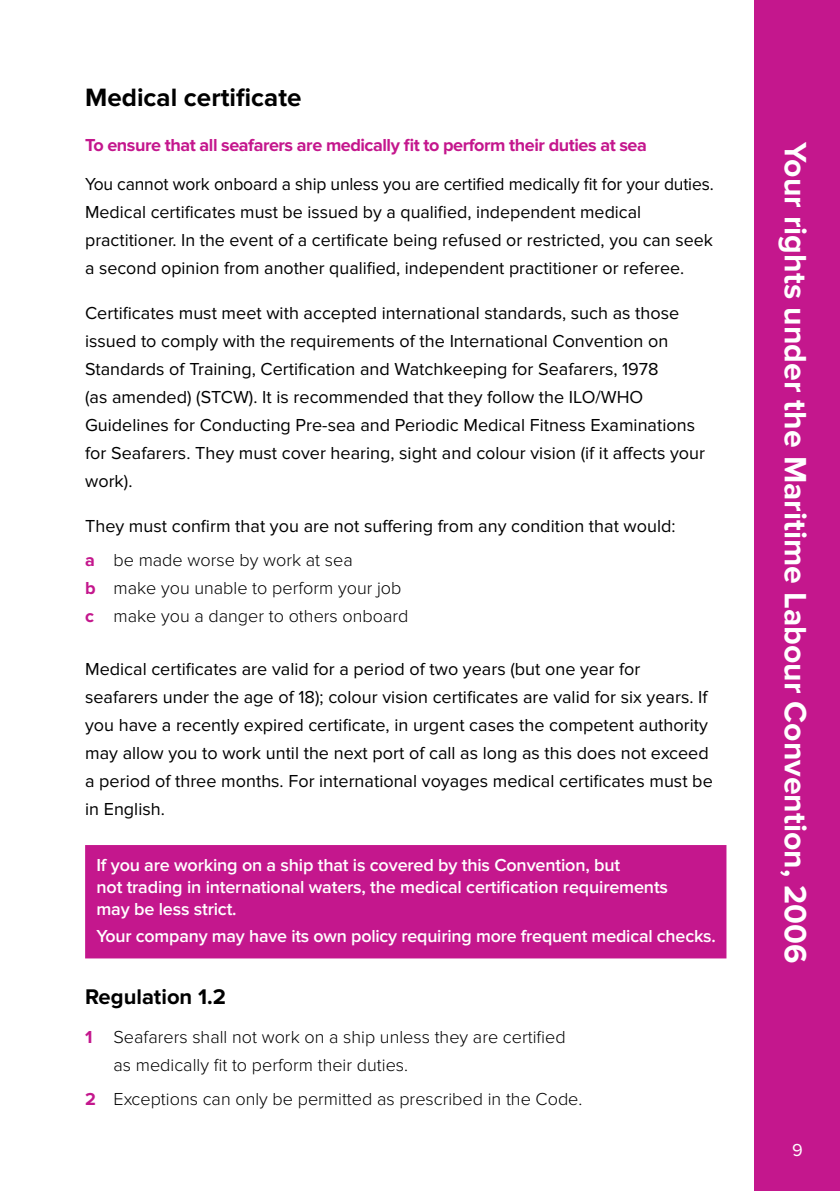
<style>
.page{position:relative;width:840px;height:1191px;background:#fff}
.page>*{position:absolute;margin:0;border:0;box-sizing:border-box;transform-origin:0 0}
.t1{font:700 32px "Proxima Nova";color:#fff}
.t2{font:700 26px "Proxima Nova";color:#000}
.t3{font:700 22px "Proxima Nova";color:#000}
.t4{font:18px/28px "Proxima Nova";color:#000}
.t5{font:600 18px/22px "Proxima Nova";letter-spacing:-.01em;color:#fff}
.t6{font:300 18px/28px "Proxima Nova";color:#000}
.t7{font:700 18px "Proxima Nova";letter-spacing:-.025em;color:#c4178d}
.t8{font:18px "Proxima Nova";color:#fff}
.s1{font-weight:700;color:#c4178d}
.s2{font-weight:300}
</style>
<div class="page">
<div style="left:754px;top:0;width:85px;height:1191px;background:#c4178d"></div>
<div style="left:85px;top:845px;width:641px;height:113px;background:#c4178d"></div>
<h2 class="t2" style="left:85px;top:82px;width:218px">Medical certificate</h2>
<p class="t7" style="left:85px;top:134px;width:563px">To ensure that all seafarers are medically fit to perform their duties at sea</p>
<p class="t4" style="left:85px;top:170px;width:629px">You cannot work onboard a ship unless you are certified medically fit for your duties.<br>Medical certificates must be issued by a qualified, independent medical practitioner. In the event of a certificate being refused or restricted, you can seek a second opinion from another qualified, independent practitioner or referee.</p>
<p class="t4" style="left:85px;top:299px;width:621px">Certificates must meet with accepted international standards, such as those issued to comply with the requirements of the International Convention on Standards of Training, Certification and Watchkeeping for Seafarers, 1978<br>(as amended) (STCW). It is recommended that they follow the ILO/WHO Guidelines for Conducting Pre-sea and Periodic Medical Fitness Examinations for Seafarers. They must cover hearing, sight and colour vision (if it affects your work).</p>
<p class="t4" style="left:85px;top:509px;width:591px;line-height:33.6px">They must confirm that you are not suffering from any condition that would: <span class="s1">a</span> <span class="s2">be made worse by work at sea</span></p>
<p class="t6" style="left:85px;top:574px;width:325px"><span class="s1">b</span> make you unable to perform your job <span class="s1">c</span> make you a danger to others onboard</p>
<p class="t4" style="left:85px;top:655px;width:628px">Medical certificates are valid for a period of two years (but one year for seafarers under the age of 18); colour vision certificates are valid for six years. If you have a recently expired certificate, in urgent cases the competent authority may allow you to work until the next port of call as long as this does not exceed a period of three months. For international voyages medical certificates must be in English.</p>
<p class="t5" style="left:96px;top:854px;width:572px">If you are working on a ship that is covered by this Convention, but<br>not trading in international waters, the medical certification requirements may be less strict.</p>
<p class="t5" style="left:96px;top:925px;width:620px">Your company may have its own policy requiring more frequent medical checks.</p>
<p class="t3" style="left:85px;top:983px;width:142px">Regulation 1.2</p>
<p class="t6" style="left:113px;top:1023px;width:453px;text-indent:-28px"><span class="s1">1</span> Seafarers shall not work on a ship unless they are certified as medically fit to perform their duties.</p>
<p class="t6" style="left:85px;top:1084px;width:498px"><span class="s1">2</span> Exceptions can only be permitted as prescribed in the Code.</p>
<h1 class="t1" style="left:813px;top:142px;width:822px;rotate:90deg">Your rights under the Maritime Labour Convention, 2006</h1>
<p class="t8" style="left:791px;top:1139px;width:12px">9</p>
</div>
